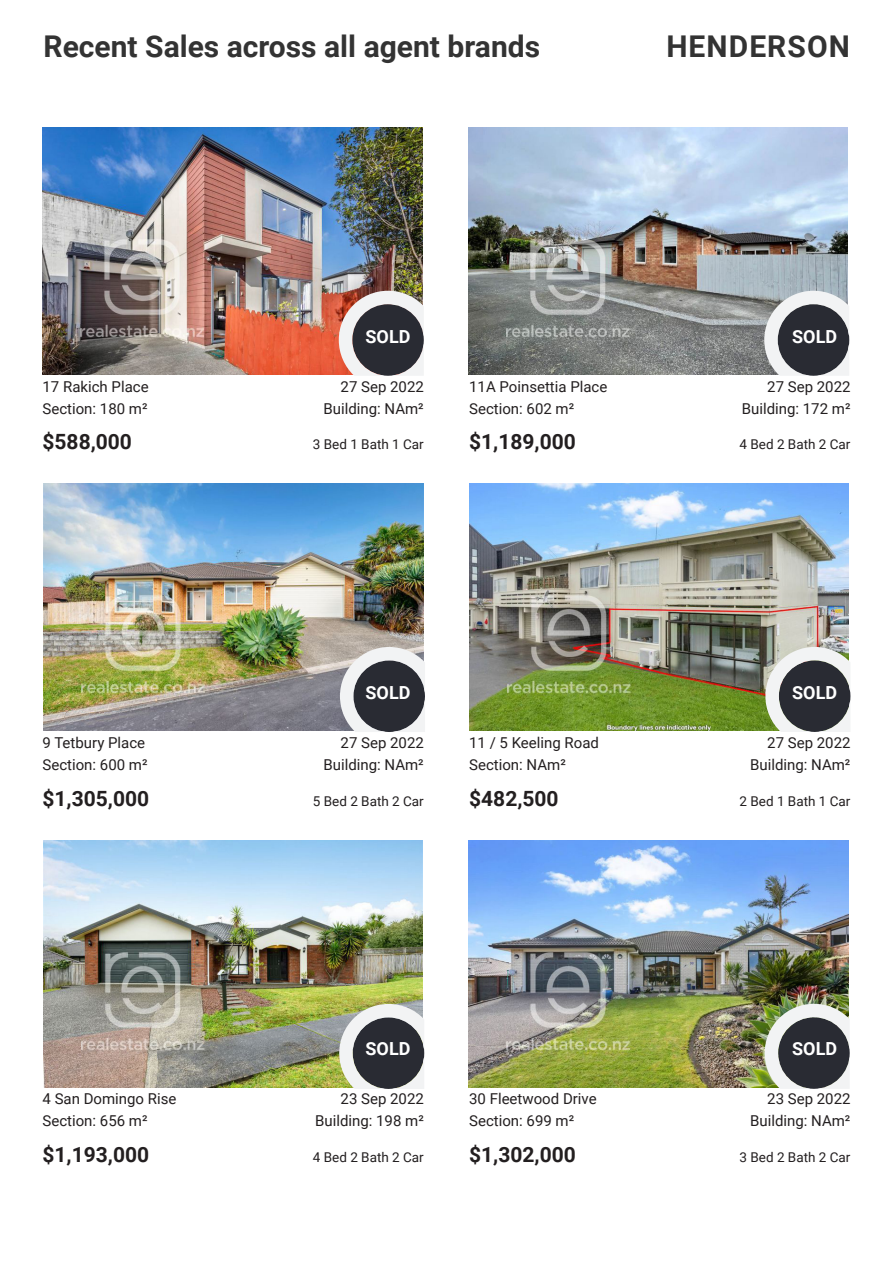
<style>
.page{position:relative;width:893px;height:1263px;background:#fff}
.page>*{position:absolute;margin:0;border:0;box-sizing:border-box;transform-origin:0 0}
.t1{font:700 30px "Roboto";color:#333}
.t2{font:700 30px "Roboto";letter-spacing:.035em;color:#333}
.t3{font:700 21px "Roboto";color:#231f20}
.t4{font:700 18px "Roboto";color:#fff}
.t5{font:15px "Roboto";color:#231f20}
.t6{font:13.5px "Roboto";color:#231f20}
</style>
<div class="page">
<img style="left:43px;top:128px;width:379px;height:246px">
<img style="left:468px;top:128px;width:380px;height:246px">
<img style="left:44px;top:484px;width:379px;height:246px">
<img style="left:469px;top:484px;width:380px;height:246px">
<img style="left:469px;top:841px;width:379px;height:246px">
<img style="left:43px;top:841px;width:380px;height:246px">
<img style="left:339px;top:291px;width:85px;height:85px">
<svg style="left:764px;top:291px;width:85px;height:85px"></svg>
<svg style="left:340px;top:647px;width:85px;height:85px"></svg>
<svg style="left:765px;top:647px;width:85px;height:85px"></svg>
<img style="left:765px;top:1004px;width:85px;height:85px">
<svg style="left:339px;top:1004px;width:85px;height:85px"></svg>
<h1 class="t1" style="left:44px;top:32px;width:498px">Recent Sales across all agent brands</h1>
<h1 class="t2" style="left:666px;top:32px;width:185px">HENDERSON</h1>
<p class="t4" style="left:366px;top:328px;width:46px">SOLD</p>
<p class="t4" style="left:792px;top:328px;width:46px">SOLD</p>
<p class="t5" style="left:43px;top:380px;width:108px">17 Rakich Place</p>
<p class="t5" style="left:341px;top:380px;width:85px">27 Sep 2022</p>
<p class="t5" style="left:43px;top:402px;width:107px">Section: 180 m²</p>
<h2 class="t3" style="left:43px;top:431px;width:91px">$588,000</h2>
<p class="t5" style="left:324px;top:402px;width:102px">Building: NAm²</p>
<p class="t6" style="left:313px;top:439px;width:112px">3 Bed 1 Bath 1 Car</p>
<p class="t5" style="left:469px;top:380px;width:140px">11A Poinsettia Place</p>
<p class="t5" style="left:767px;top:380px;width:85px">27 Sep 2022</p>
<p class="t5" style="left:469px;top:402px;width:107px">Section: 602 m²</p>
<h2 class="t3" style="left:469px;top:431px;width:108px">$1,189,000</h2>
<p class="t5" style="left:742px;top:402px;width:110px">Building: 172 m²</p>
<p class="t6" style="left:739px;top:439px;width:112px">4 Bed 2 Bath 2 Car</p>
<p class="t4" style="left:366px;top:684px;width:46px">SOLD</p>
<p class="t4" style="left:792px;top:684px;width:46px">SOLD</p>
<p class="t5" style="left:43px;top:737px;width:104px">9 Tetbury Place</p>
<p class="t5" style="left:341px;top:737px;width:85px">27 Sep 2022</p>
<p class="t5" style="left:43px;top:759px;width:107px">Section: 600 m²</p>
<h2 class="t3" style="left:43px;top:788px;width:108px">$1,305,000</h2>
<p class="t5" style="left:324px;top:759px;width:102px">Building: NAm²</p>
<p class="t6" style="left:313px;top:795px;width:112px">5 Bed 2 Bath 2 Car</p>
<p class="t5" style="left:469px;top:737px;width:131px">11 / 5 Keeling Road</p>
<p class="t5" style="left:767px;top:737px;width:85px">27 Sep 2022</p>
<p class="t5" style="left:469px;top:759px;width:98px">Section: NAm²</p>
<h2 class="t3" style="left:469px;top:788px;width:91px">$482,500</h2>
<p class="t5" style="left:750px;top:759px;width:102px">Building: NAm²</p>
<p class="t6" style="left:739px;top:795px;width:112px">2 Bed 1 Bath 1 Car</p>
<p class="t4" style="left:366px;top:1040px;width:46px">SOLD</p>
<p class="t4" style="left:792px;top:1040px;width:46px">SOLD</p>
<p class="t5" style="left:43px;top:1093px;width:135px">4 San Domingo Rise</p>
<p class="t5" style="left:341px;top:1093px;width:85px">23 Sep 2022</p>
<p class="t5" style="left:43px;top:1115px;width:107px">Section: 656 m²</p>
<h2 class="t3" style="left:43px;top:1144px;width:108px">$1,193,000</h2>
<p class="t5" style="left:315px;top:1115px;width:110px">Building: 198 m²</p>
<p class="t6" style="left:313px;top:1151px;width:112px">4 Bed 2 Bath 2 Car</p>
<p class="t5" style="left:469px;top:1093px;width:129px">30 Fleetwood Drive</p>
<p class="t5" style="left:767px;top:1093px;width:85px">23 Sep 2022</p>
<p class="t5" style="left:469px;top:1115px;width:107px">Section: 699 m²</p>
<h2 class="t3" style="left:469px;top:1144px;width:108px">$1,302,000</h2>
<p class="t5" style="left:750px;top:1115px;width:102px">Building: NAm²</p>
<p class="t6" style="left:739px;top:1151px;width:112px">3 Bed 2 Bath 2 Car</p>
</div>
